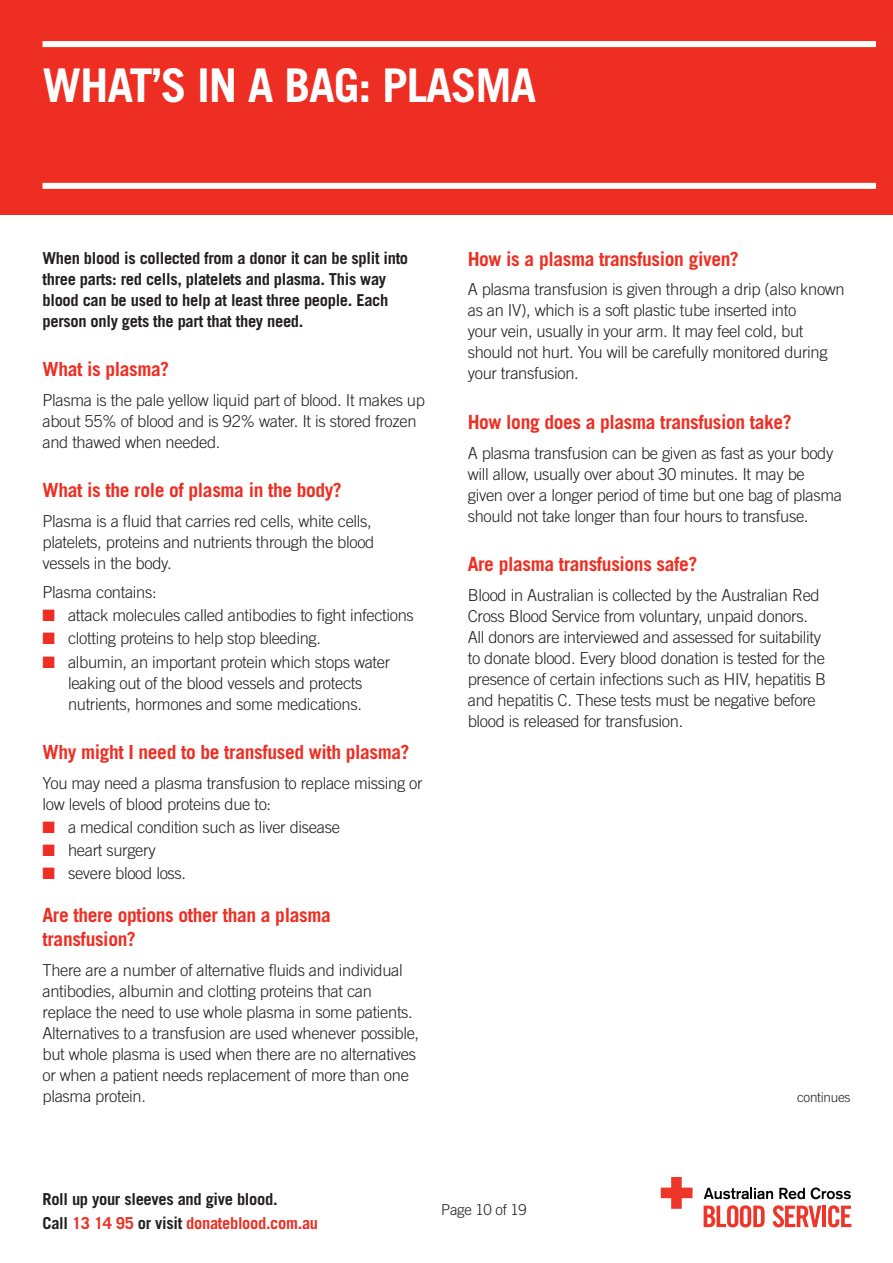
<style>
.page{position:relative;width:893px;height:1263px;background:#fff}
.page>*{position:absolute;margin:0;border:0;box-sizing:border-box;transform-origin:0 0}
.t1{font:700 46.5px "Trade Gothic";letter-spacing:-.025em;color:#fff}
.Subhead{font:700 19.5px/24px "Trade Gothic";letter-spacing:-.02em;color:#ee2e22}
.Body{font:300 16.5px/21px "Trade Gothic";letter-spacing:-.02em;color:#231f20}
.Intro_para{font:700 16.5px/21px "Trade Gothic";letter-spacing:-.02em;color:#231f20}
.t2{font:300 15px "Trade Gothic";letter-spacing:-.02em;color:#231f20}
.t3{font:300 13.5px "Trade Gothic";letter-spacing:-.02em;color:#231f20}
.s1{color:#ee2e22}
</style>
<div class="page">
<svg style="left:704px;top:1188px;width:69px;height:11px"></svg>
<svg style="left:779px;top:1188px;width:26px;height:11px"></svg>
<svg style="left:811px;top:1187px;width:40px;height:12px"></svg>
<svg style="left:704px;top:1205px;width:61px;height:22px"></svg>
<svg style="left:773px;top:1205px;width:48px;height:22px"></svg>
<hr style="left:822px;top:1205px;width:4px;height:22px;background:#ee3529">
<svg style="left:828px;top:1205px;width:23px;height:22px"></svg>
<svg style="left:661px;top:1177px;width:31px;height:32px"></svg>
<div style="left:0;top:0;width:893px;height:215px;background:#ee2e22"></div>
<div style="left:43px;top:41px;width:833px;height:6px;background:#fff"></div>
<div style="left:43px;top:183px;width:833px;height:6px;background:#fff"></div>
<p class="t1" style="left:43px;top:57px;width:495px">WHAT’S IN A BAG: PLASMA</p>
<p class="Intro_para" style="left:43px;top:247px;width:367px">When blood is collected from a donor it can be split into three parts: red cells, platelets and plasma. This way blood can be used to help at least three people. Each person only gets the part that they need.</p>
<p class="Subhead" style="left:43px;top:357px;width:128px">What is plasma?</p>
<p class="Body" style="left:43px;top:389px;width:384px">Plasma is the pale yellow liquid part of blood. It makes up about 55% of blood and is 92% water. It is stored frozen and thawed when needed.</p>
<p class="Subhead" style="left:43px;top:478px;width:301px">What is the role of plasma in the body?</p>
<p class="Body" style="left:43px;top:510px;width:333px">Plasma is a fluid that carries red cells, white cells, platelets, proteins and nutrients through the blood vessels in the body.</p>
<p class="Body" style="left:43px;top:582px;width:116px">Plasma contains:</p>
<p class="Body" style="left:43px;top:605px;width:373px"><span class="s1">■</span> attack molecules called antibodies to fight infections</p>
<p class="Body" style="left:43px;top:628px;width:280px"><span class="s1">■</span> clotting proteins to help stop bleeding.</p>
<p class="Body" style="left:43px;top:651px;width:349px;text-align:center"><span class="s1">■</span> albumin, an important protein which stops water leaking out of the blood vessels and protects nutrients, hormones and some medications.</p>
<p class="Subhead" style="left:43px;top:740px;width:369px">Why might I need to be transfused with plasma?</p>
<p class="Body" style="left:43px;top:772px;width:382px">You may need a plasma transfusion to replace missing or low levels of blood proteins due to:</p>
<p class="Body" style="left:43px;top:816px;width:299px"><span class="s1">■</span> a medical condition such as liver disease</p>
<p class="Body" style="left:43px;top:839px;width:115px"><span class="s1">■</span> heart surgery</p>
<p class="Body" style="left:43px;top:862px;width:145px"><span class="s1">■</span> severe blood loss.</p>
<p class="Subhead" style="left:43px;top:903px;width:290px">Are there options other than a plasma transfusion?</p>
<p class="Body" style="left:43px;top:959px;width:378px">There are a number of alternative fluids and individual antibodies, albumin and clotting proteins that can replace the need to use whole plasma in some patients.<br>Alternatives to a transfusion are used whenever possible, but whole plasma is used when there are no alternatives or when a patient needs replacement of more than one plasma protein.</p>
<p class="Subhead" style="left:468px;top:247px;width:272px">How is a plasma transfusion given?</p>
<p class="Body" style="left:468px;top:279px;width:378px">A plasma transfusion is given through a drip (also known as an IV), which is a soft plastic tube inserted into<br>your vein, usually in your arm. It may feel cold, but should not hurt. You will be carefully monitored during your transfusion.</p>
<p class="Subhead" style="left:468px;top:410px;width:325px">How long does a plasma transfusion take?</p>
<p class="Body" style="left:468px;top:442px;width:376px">A plasma transfusion can be given as fast as your body will allow, usually over about 30 minutes. It may be given over a longer period of time but one bag of plasma should not take longer than four hours to transfuse.</p>
<p class="Subhead" style="left:468px;top:552px;width:231px">Are plasma transfusions safe?</p>
<p class="Body" style="left:468px;top:584px;width:360px">Blood in Australian is collected by the Australian Red Cross Blood Service from voluntary, unpaid donors.<br>All donors are interviewed and assessed for suitability to donate blood. Every blood donation is tested for the presence of certain infections such as HIV, hepatitis B and hepatitis C. These tests must be negative before blood is released for transfusion.</p>
<p class="t3" style="left:797px;top:1089px;width:55px">continues</p>
<p class="Intro_para" style="left:43px;top:1186px;width:277px;line-height:24px">Roll up your sleeves and give blood.<br>Call <span class="s1">13 14 95</span> or visit <span class="s1">donateblood.com.au</span></p>
<p class="t2" style="left:441px;top:1201px;width:87px">Page 10 of 19</p>
</div>
